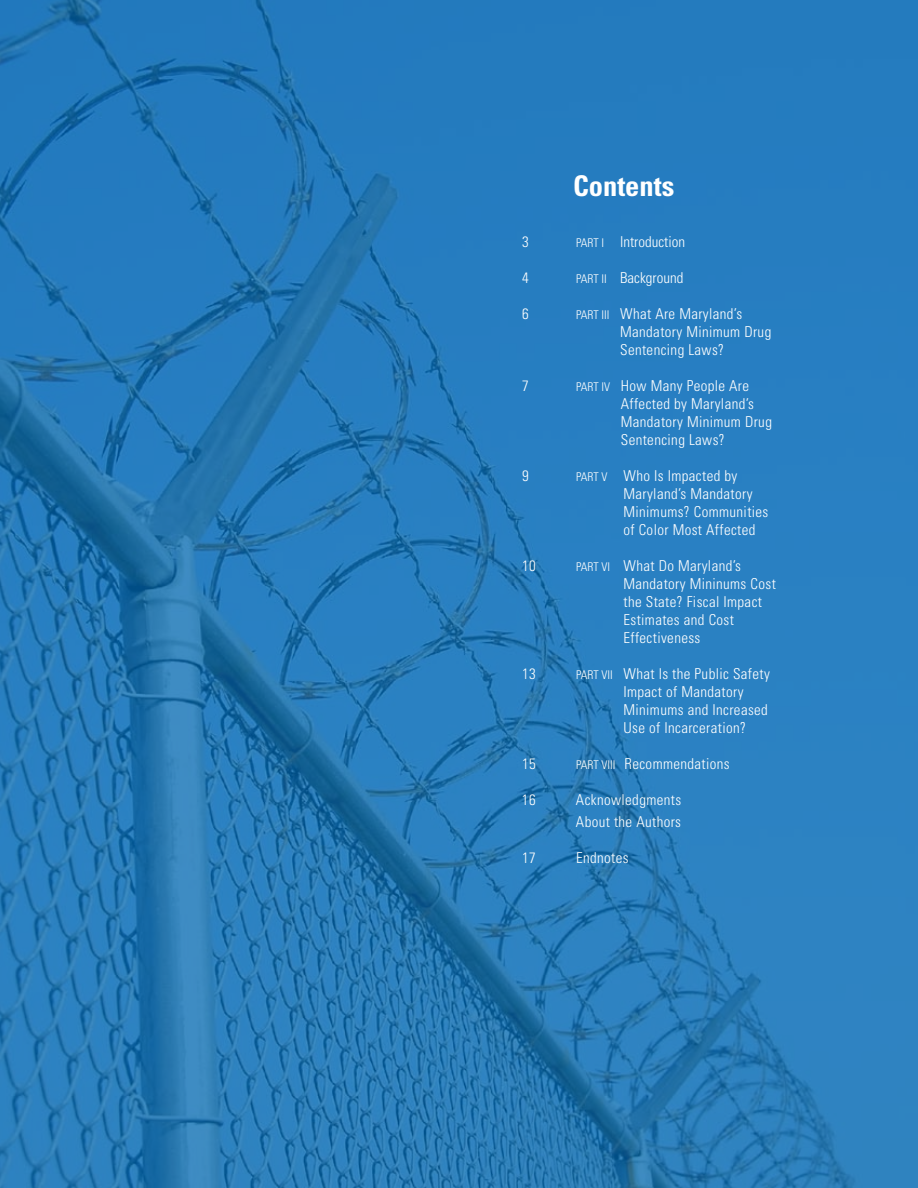
<style>
.page{position:relative;width:918px;height:1188px;background:#fff}
.page>*{position:absolute;margin:0;border:0;box-sizing:border-box;transform-origin:0 0}
.t1{font:700 condensed 28.5px "Univers";color:#fff}
.t2{font:300 condensed 15px/18px "Univers";letter-spacing:.025em;color:#fff}
.t3{font:300 condensed 15px "Univers";color:#fff}
.s1{font-size:12px}
</style>
<div class="page">
<img style="left:0;top:0;width:917px;height:1188px">
<svg style="left:55px;top:1134px;width:4px;height:8px"></svg>
<h1 class="t1" style="left:573px;top:169px;width:103px">Contents</h1>
<p class="t2" style="left:522px;top:233px;width:8px">3</p>
<p class="t3" style="left:576px;top:233px;width:111px"><span class="s1">Part I</span> Introduction</p>
<p class="t2" style="left:522px;top:269px;width:8px">4</p>
<p class="t3" style="left:576px;top:269px;width:109px"><span class="s1">Part II</span> Background</p>
<p class="t2" style="left:522px;top:305px;width:8px">6</p>
<p class="t2" style="left:620px;top:305px;width:153px;text-indent:-44px"><span class="s1">Part III</span> What Are Maryland’s<br>Mandatory Minimum Drug<br>Sentencing Laws?</p>
<p class="t2" style="left:522px;top:377px;width:8px">7</p>
<p class="t2" style="left:621px;top:377px;width:153px;text-indent:-45px"><span class="s1">Part IV</span> How Many People Are<br>Affected by Maryland’s<br>Mandatory Minimum Drug<br>Sentencing Laws?</p>
<p class="t2" style="left:522px;top:467px;width:8px">9</p>
<p class="t2" style="left:623px;top:467px;width:146px;text-indent:-47px"><span class="s1">Part V</span> Who Is Impacted by<br>Maryland’s Mandatory<br>Minimums? Communities of Color Most Affected</p>
<p class="t2" style="left:522px;top:557px;width:15px">10</p>
<p class="t2" style="left:623px;top:557px;width:154px;text-indent:-47px"><span class="s1">Part VI</span> What Do Maryland’s<br>Mandatory Mininums Cost the State? Fiscal Impact<br>Estimates and Cost<br>Effectiveness</p>
<p class="t2" style="left:522px;top:665px;width:15px">13</p>
<p class="t2" style="left:623px;top:665px;width:148px;text-indent:-47px"><span class="s1">Part VII</span> What Is the Public Safety<br>Impact of Mandatory<br>Minimums and Increased<br>Use of Incarceration?</p>
<p class="t2" style="left:522px;top:755px;width:15px">15</p>
<p class="t2" style="left:576px;top:755px;width:155px"><span class="s1">Part VIII</span> Recommendations</p>
<p class="t2" style="left:522px;top:791px;width:15px">16</p>
<p class="t2" style="left:576px;top:788px;width:107px;line-height:22.5px">Acknowledgments<br>About the Authors</p>
<p class="t2" style="left:522px;top:849px;width:15px">17</p>
<p class="t2" style="left:576px;top:849px;width:54px">Endnotes</p>
</div>
